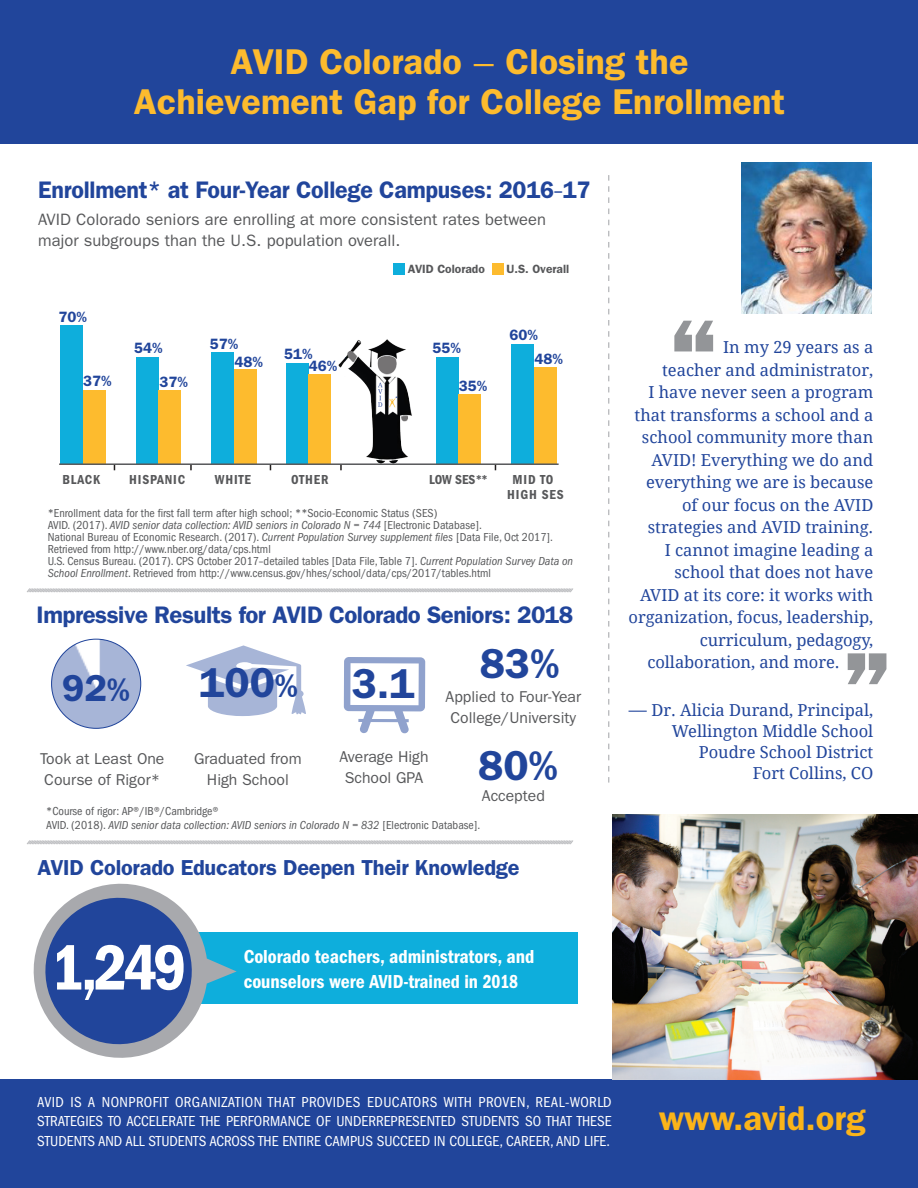
<style>
.page{position:relative;width:918px;height:1188px;background:#fff}
.page>*{position:absolute;margin:0;border:0;box-sizing:border-box;transform-origin:0 0}
.t1{font:800 108px "Franklin Gothic";color:#939598}
.t2{font:66px "ITC Franklin Gothic Std Dm Cd";color:#fff}
.t3{font:600 42px "ITC Franklin Gothic Std";color:#21459b}
.t4{font:600 37.65px "ITC Franklin Gothic Std";color:#21459b}
.t5{font:600 36px/40.5px "ITC Franklin Gothic Std";color:#fdbb2e;text-align:center}
.t6{font:600 34.5px "ITC Franklin Gothic Std";color:#fbb419}
.t7{font:600 24px "ITC Franklin Gothic Std";letter-spacing:-.02em;color:#21459b}
.t8{font:600 21.75px "ITC Franklin Gothic Std";letter-spacing:-.01em;color:#21459b}
.t9{font:19.5px/25.5px "ITC Franklin Gothic Std Dm Cd";color:#fff}
.t10{font:16.5px/21px "Droid Serif";color:#21459b;text-align:right}
.t11{font:16.5px/21px "ITC Franklin Gothic Std";letter-spacing:.005em;color:#57585a}
.t12{font:15.75px/21px "ITC Franklin Gothic Std";color:#57585a;text-align:center}
.t13{font:condensed 15px/19.5px "ITC Franklin Gothic Std";color:#fff;text-align:justify}
.t14{font:600 15px "ITC Franklin Gothic Std";color:#21459b}
.t15{font:13.5px/15px "ITC Franklin Gothic Std Dm Cd";letter-spacing:.06em;color:#57585a;text-align:center}
.t16{font:condensed 12px/12px "ITC Franklin Gothic Std";color:#57585a}
.t17{font:italic condensed 12px "ITC Franklin Gothic Std";color:#57585a}
.t18{font:600 12px "ITC Franklin Gothic Std";color:#57585a}
.s1{font-weight:400;font-stretch:condensed}
.s2{font-style:normal}
.s3{font-style:italic}
.s4{font-size:33px}
.s5{font-size:18px}
</style>
<div class="page">
<svg style="left:608px;top:175px;width:1px;height:608px"></svg>
<div style="left:0;top:1079px;width:918px;height:109px;background:#21459b"></div>
<div style="left:0;top:0;width:918px;height:144px;background:#21459b"></div>
<img style="left:612px;top:814px;width:306px;height:265px">
<img style="left:55px;top:641px;width:83px;height:86px">
<svg style="left:27px;top:588px;width:546px;height:5px"></svg>
<svg style="left:27px;top:840px;width:546px;height:5px"></svg>
<img style="left:52px;top:639px;width:89px;height:89px;border-radius:45px">
<svg style="left:344px;top:657px;width:81px;height:77px"></svg>
<div style="left:60px;top:325px;width:22px;height:138px;background:#0eaedc"></div>
<div style="left:136px;top:357px;width:22px;height:106px;background:#0eaedc"></div>
<div style="left:212px;top:352px;width:22px;height:111px;background:#0eaedc"></div>
<div style="left:286px;top:363px;width:22px;height:100px;background:#0eaedc"></div>
<div style="left:436px;top:357px;width:22px;height:106px;background:#0eaedc"></div>
<div style="left:512px;top:344px;width:22px;height:119px;background:#0eaedc"></div>
<div style="left:83px;top:390px;width:22px;height:74px;background:#fdbb2e"></div>
<div style="left:159px;top:390px;width:22px;height:74px;background:#fdbb2e"></div>
<div style="left:234px;top:369px;width:23px;height:94px;background:#fdbb2e"></div>
<div style="left:309px;top:374px;width:22px;height:89px;background:#fdbb2e"></div>
<div style="left:459px;top:394px;width:22px;height:69px;background:#fdbb2e"></div>
<div style="left:534px;top:367px;width:23px;height:96px;background:#fdbb2e"></div>
<hr style="left:59px;top:463px;width:500px;height:2px;background:#57585a">
<div style="left:393px;top:264px;width:12px;height:11px;background:#0eaedc"></div>
<div style="left:492px;top:264px;width:12px;height:11px;background:#fdbb2e"></div>
<svg style="left:186px;top:645px;width:120px;height:71px"></svg>
<img style="left:335px;top:339px;width:80px;height:128px">
<div style="left:192px;top:932px;width:386px;height:72px;background:#0eaedc"></div>
<svg style="left:33px;top:883px;width:204px;height:175px"></svg>
<img style="left:742px;top:162px;width:130px;height:152px">
<p class="t5" style="left:134px;top:41px;width:653px">AVID Colorado <span class="s1">—</span> Closing the<br>Achievement Gap for College Enrollment</p>
<p class="t7" style="left:38px;top:175px;width:554px">Enrollment* at Four-Year College Campuses: 2016<span class="s1">–</span>17</p>
<p class="t11" style="left:38px;top:209px;width:509px">AVID Colorado seniors are enrolling at more consistent rates between major subgroups than the U.S. population overall.</p>
<p class="t18" style="left:408px;top:262px;width:79px">AVID Colorado</p>
<p class="t18" style="left:506px;top:262px;width:64px">U.S. Overall</p>
<p class="t14" style="left:58px;top:308px;width:30px">70%</p>
<p class="t14" style="left:134px;top:339px;width:30px">54%</p>
<p class="t14" style="left:210px;top:335px;width:30px">57%</p>
<p class="t14" style="left:284px;top:345px;width:30px">51%</p>
<p class="t14" style="left:235px;top:353px;width:30px">48%</p>
<p class="t14" style="left:309px;top:357px;width:30px">46%</p>
<p class="t14" style="left:433px;top:339px;width:30px">55%</p>
<p class="t14" style="left:510px;top:326px;width:30px">60%</p>
<p class="t14" style="left:535px;top:350px;width:30px">48%</p>
<p class="t14" style="left:83px;top:372px;width:30px">37%</p>
<p class="t14" style="left:160px;top:373px;width:30px">37%</p>
<p class="t14" style="left:459px;top:377px;width:30px">35%</p>
<p class="t15" style="left:63px;top:472px;width:39px">BLACK</p>
<p class="t15" style="left:129px;top:472px;width:57px">HISPANIC</p>
<p class="t15" style="left:215px;top:472px;width:38px">WHITE</p>
<p class="t15" style="left:291px;top:472px;width:39px">OTHER</p>
<p class="t15" style="left:429px;top:472px;width:61px">LOW SES**</p>
<p class="t15" style="left:507px;top:472px;width:58px">MID TO<br>HIGH SES</p>
<p class="t16" style="left:48px;top:507px;width:391px">*Enrollment data for the first fall term after high school; **Socio-Economic Status (SES)</p>
<p class="t17" style="left:48px;top:518px;width:436px"><span class="s2">AVID. (2017).</span> AVID senior data collection: AVID seniors in Colorado N = 744 <span class="s2">[Electronic Database].</span></p>
<p class="t16" style="left:48px;top:531px;width:507px">National Bureau of Economic Research. (2017). <span class="s3">Current Population Survey supplement files</span> [Data File, Oct 2017].<br>Retrieved from http://www.nber.org/data/cps.html</p>
<p class="t16" style="left:48px;top:555px;width:527px">U.S. Census Bureau. (2017). CPS October 2017–detailed tables [Data File, Table 7]. <span class="s3">Current Population Survey Data on<br>School Enrollment</span>. Retrieved from http://www.census.gov/hhes/school/data/cps/2017/tables.html</p>
<p class="t7" style="left:37px;top:601px;width:538px">Impressive Results for AVID Colorado Seniors: 2018</p>
<p class="t4" style="left:62px;top:665px;width:70px">92<span class="s4">%</span></p>
<p class="t12" style="left:40px;top:748px;width:126px;text-align:left">Took at Least One<br>Course of Rigor*</p>
<p class="t3" style="left:199px;top:657px;width:100px">100<span class="s4">%</span></p>
<p class="t12" style="left:194px;top:748px;width:109px">Graduated from<br>High School</p>
<p class="t3" style="left:352px;top:659px;width:64px">3.1</p>
<p class="t12" style="left:339px;top:746px;width:91px">Average High<br>School GPA</p>
<p class="t3" style="left:480px;top:639px;width:81px">83%</p>
<p class="t12" style="left:446px;top:686px;width:137px">Applied to Four-Year<br>College/University</p>
<p class="t3" style="left:478px;top:741px;width:81px">80%</p>
<p class="t12" style="left:482px;top:785px;width:64px">Accepted</p>
<p class="t16" style="left:46px;top:805px;width:436px;line-height:13.5px">*Course of rigor: AP®/IB®/Cambridge®<br>AVID. (2018). <span class="s3">AVID senior data collection: AVID seniors in Colorado N = 832</span> [Electronic Database].</p>
<p class="t8" style="left:38px;top:855px;width:484px">AVID Colorado Educators Deepen Their Knowledge</p>
<p class="t2" style="left:51px;top:930px;width:137px">1,249</p>
<p class="t9" style="left:244px;top:944px;width:292px">Colorado teachers, administrators, and counselors were AVID-trained in 2018</p>
<p class="t1" style="left:669px;top:286px;width:51px">“</p>
<p class="t10" style="left:723px;top:336px;width:152px">In my 29 years as a</p>
<p class="t10" style="left:662px;top:359px;width:213px">teacher and administrator,</p>
<p class="t10" style="left:648px;top:381px;width:226px">I have never seen a program</p>
<p class="t10" style="left:635px;top:404px;width:240px">that transforms a school and a</p>
<p class="t10" style="left:642px;top:426px;width:233px">school community more than</p>
<p class="t10" style="left:652px;top:449px;width:223px">AVID! Everything we do and</p>
<p class="t10" style="left:646px;top:471px;width:229px">everything we are is because</p>
<p class="t10" style="left:682px;top:494px;width:193px">of our focus on the AVID</p>
<p class="t10" style="left:648px;top:516px;width:227px">strategies and AVID training.</p>
<p class="t10" style="left:665px;top:539px;width:210px">I cannot imagine leading a</p>
<p class="t10" style="left:675px;top:561px;width:200px">school that does not have</p>
<p class="t10" style="left:640px;top:584px;width:235px">AVID at its core: it works with</p>
<p class="t10" style="left:628px;top:606px;width:246px">organization, focus, leadership,</p>
<p class="t10" style="left:700px;top:629px;width:175px">curriculum, pedagogy,</p>
<p class="t10" style="left:647px;top:651px;width:194px">collaboration, and more.</p>
<p class="t10" style="left:629px;top:699px;width:246px"><span class="s5">—</span> Dr. Alicia Durand, Principal,<br>Wellington Middle School<br>Poudre School District</p>
<p class="t10" style="left:753px;top:762px;width:122px">Fort Collins, CO</p>
<p class="t1" style="left:842px;top:619px;width:51px">”</p>
<p class="t13" style="left:37px;top:1092px;width:576px">AVID IS A NONPROFIT ORGANIZATION THAT PROVIDES EDUCATORS WITH PROVEN, REAL-WORLD STRATEGIES TO ACCELERATE THE PERFORMANCE OF UNDERREPRESENTED STUDENTS SO THAT THESE STUDENTS AND ALL STUDENTS ACROSS THE ENTIRE CAMPUS SUCCEED IN COLLEGE, CAREER, AND LIFE.</p>
<p class="t6" style="left:659px;top:1098px;width:208px">www.avid.org</p>
</div>
